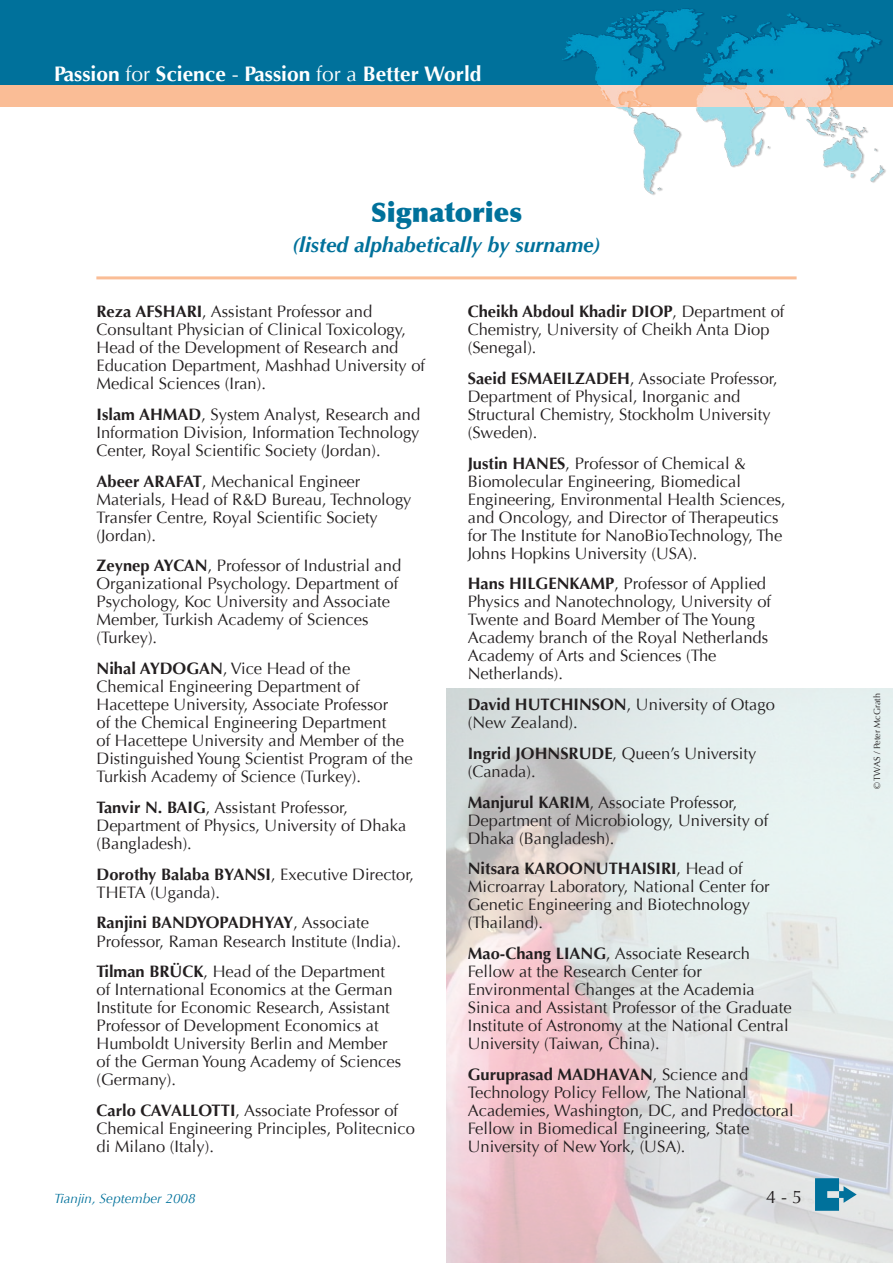
<style>
.page{position:relative;width:893px;height:1263px;background:#fff}
.page>*{position:absolute;margin:0;border:0;box-sizing:border-box;transform-origin:0 0}
.t1{font:900 27px "Optima";color:#00719b}
.t2{font:700 21px "Optima";color:#fff}
.t3{font:italic 700 21px "Optima";color:#00719b}
.t4{font:18px "Optima";color:#231f20}
.t5{font:16.5px/18px "Optima";color:#231f20}
.t6{font:italic 13.5px "Optima";color:#00719b}
.t7{font:9px "Optima";color:#231f20}
.s1{font-weight:400}
.s2{font-weight:700}
</style>
<div class="page">
<img style="left:446px;top:689px;width:447px;height:574px">
<div style="left:0;top:85px;width:893px;height:21px;background:#fabd96"></div>
<div style="left:0;top:0;width:893px;height:85px;background:#00719b"></div>
<img style="left:553px;top:8px;width:340px;height:187px">
<svg style="left:815px;top:1178px;width:42px;height:33px"></svg>
<hr style="left:96px;top:276px;width:701px;height:3px;background:#fabd96">
<p class="t2" style="left:54px;top:61px;width:429px">Passion <span class="s1">for</span> Science <span class="s1">-</span> Passion <span class="s1">for a</span> Better World</p>
<h1 class="t1" style="left:371px;top:196px;width:153px">Signatories</h1>
<p class="t3" style="left:292px;top:233px;width:310px">(listed alphabetically by surname)</p>
<p class="t5" style="left:97px;top:303px;width:330px"><span class="s2">Reza AFSHARI</span>, Assistant Professor and Consultant Physician of Clinical Toxicology, Head of the Development of Research and Education Department, Mashhad University of Medical Sciences (Iran).</p>
<p class="t5" style="left:97px;top:405px;width:325px;text-align:justify"><span class="s2">Islam AHMAD</span>, System Analyst, Research and Information Division, Information Technology Center, Royal Scientific Society (Jordan).</p>
<p class="t5" style="left:97px;top:472px;width:317px"><span class="s2">Abeer ARAFAT</span>, Mechanical Engineer Materials, Head of R&amp;D Bureau, Technology Transfer Centre, Royal Scientific Society (Jordan).</p>
<p class="t5" style="left:97px;top:557px;width:306px"><span class="s2">Zeynep AYCAN</span>, Professor of Industrial and Organizational Psychology. Department of Psychology, Koc University and Associate Member, Turkish Academy of Sciences (Turkey).</p>
<p class="t5" style="left:97px;top:660px;width:318px"><span class="s2">Nihal AYDOGAN</span>, Vice Head of the Chemical Engineering Department of Hacettepe University, Associate Professor<br>of the Chemical Engineering Department<br>of Hacettepe University and Member of the Distinguished Young Scientist Program of the Turkish Academy of Science (Turkey).</p>
<p class="t5" style="left:97px;top:798px;width:311px"><span class="s2">Tanvir N. BAIG</span>, Assistant Professor,<br>Department of Physics, University of Dhaka (Bangladesh).</p>
<p class="t5" style="left:97px;top:865px;width:319px"><span class="s2">Dorothy Balaba BYANSI</span>, Executive Director,<br>THETA (Uganda).</p>
<p class="t5" style="left:97px;top:914px;width:306px"><span class="s2">Ranjini BANDYOPADHYAY</span>, Associate<br>Professor, Raman Research Institute (India).</p>
<p class="t5" style="left:97px;top:963px;width:306px"><span class="s2">Tilman BRÜCK</span>, Head of the Department of International Economics at the German Institute for Economic Research, Assistant Professor of Development Economics at Humboldt University Berlin and Member of the German Young Academy of Sciences (Germany).</p>
<p class="t5" style="left:97px;top:1102px;width:320px"><span class="s2">Carlo CAVALLOTTI</span>, Associate Professor of<br>Chemical Engineering Principles, Politecnico di Milano (Italy).</p>
<p class="t5" style="left:468px;top:303px;width:318px"><span class="s2">Cheikh Abdoul Khadir DIOP</span>, Department of<br>Chemistry, University of Cheikh Anta Diop (Senegal).</p>
<p class="t5" style="left:468px;top:369px;width:311px"><span class="s2">Saeid ESMAEILZADEH</span>, Associate Professor, Department of Physical, Inorganic and Structural Chemistry, Stockholm University (Sweden).</p>
<p class="t5" style="left:468px;top:454px;width:319px"><span class="s2">Justin HANES</span>, Professor of Chemical &amp; Biomolecular Engineering, Biomedical Engineering, Environmental Health Sciences, and Oncology, and Director of Therapeutics for The Institute for NanoBioTechnology, The Johns Hopkins University (USA).</p>
<p class="t5" style="left:468px;top:575px;width:305px"><span class="s2">Hans HILGENKAMP</span>, Professor of Applied Physics and Nanotechnology, University of Twente and Board Member of The Young Academy branch of the Royal Netherlands Academy of Arts and Sciences (The Netherlands).</p>
<p class="t5" style="left:468px;top:696px;width:309px"><span class="s2">David HUTCHINSON</span>, University of Otago (New Zealand).</p>
<p class="t5" style="left:468px;top:744px;width:290px"><span class="s2">Ingrid JOHNSRUDE</span>, Queen’s University (Canada).</p>
<p class="t5" style="left:468px;top:793px;width:302px"><span class="s2">Manjurul KARIM</span>, Associate Professor,<br>Department of Microbiology, University of<br>Dhaka (Bangladesh).</p>
<p class="t5" style="left:468px;top:860px;width:303px"><span class="s2">Nitsara KAROONUTHAISIRI</span>, Head of Microarray Laboratory, National Center for Genetic Engineering and Biotechnology (Thailand).</p>
<p class="t5" style="left:468px;top:945px;width:325px"><span class="s2">Mao-Chang LIANG</span>, Associate Research Fellow at the Research Center for Environmental Changes at the Academia Sinica and Assistant Professor of the Graduate Institute of Astronomy at the National Central University (Taiwan, China).</p>
<p class="t5" style="left:468px;top:1066px;width:327px"><span class="s2">Guruprasad MADHAVAN</span>, Science and Technology Policy Fellow, The National Academies, Washington, DC, and Predoctoral Fellow in Biomedical Engineering, State University of New York, (USA).</p>
<p class="t6" style="left:54px;top:1191px;width:143px">Tianjin, September 2008</p>
<p class="t4" style="left:766px;top:1187px;width:38px">4 - 5</p>
<p class="t7" style="left:872px;top:789px;width:98px;rotate:-90deg">© TWAS / Peter McGrath</p>
</div>
